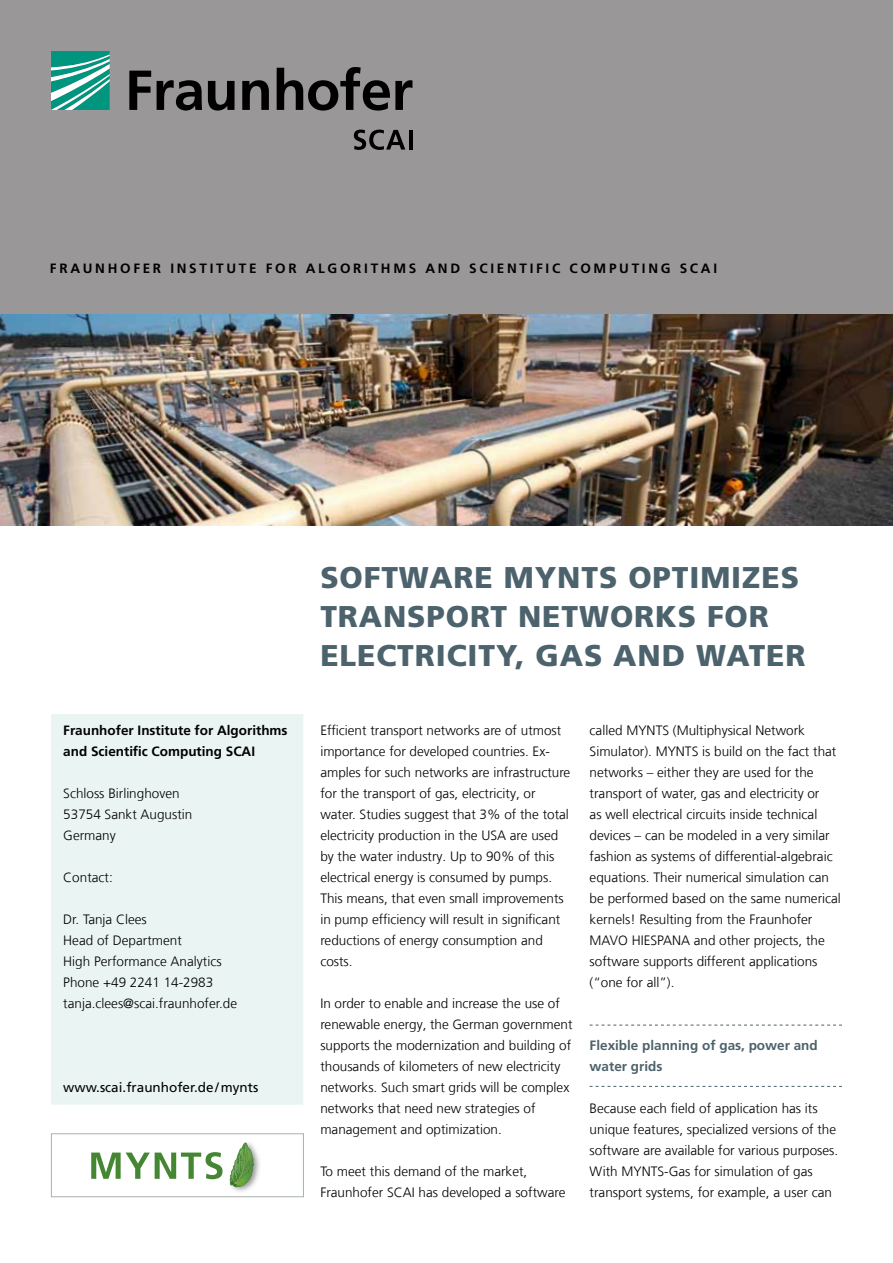
<style>
.page{position:relative;width:893px;height:1263px;background:#fff}
.page>*{position:absolute;margin:0;border:0;box-sizing:border-box;transform-origin:0 0}
.t1{font:900 30px/39px "Frutiger LT Com";letter-spacing:.03em;color:#4c626c}
.t2{font:300 13.5px/21px "Frutiger LT Com";color:#000}
.t3{font:700 13.5px "Frutiger LT Com";letter-spacing:.2em;color:#000}
.t4{font:700 13.5px/21px "Frutiger LT Com";color:#000}
.t5{font:700 13.5px/21px "Frutiger LT Com";color:#4c626c}
.t6{font:13.5px "Frutiger LT Com";color:#000}
</style>
<div class="page">
<div style="left:0;top:0;width:893px;height:315px;background:#999797"></div>
<svg style="left:51px;top:51px;width:59px;height:59px;background:#4ab1a1"></svg>
<svg style="left:129px;top:67px;width:283px;height:44px"></svg>
<svg style="left:354px;top:130px;width:51px;height:20px"></svg>
<hr style="left:409px;top:130px;width:3px;height:20px;background:#000">
<img style="left:0;top:315px;width:893px;height:210px">
<svg style="left:590px;top:1025px;width:252px;height:1px"></svg>
<svg style="left:590px;top:1086px;width:252px;height:1px"></svg>
<div style="left:51px;top:714px;width:252px;height:391px;background:#eaf5f3"></div>
<div style="left:51px;top:1133px;width:253px;height:64px;border:1px solid #a8afb3"></div>
<svg style="left:91px;top:1152px;width:132px;height:27px"></svg>
<img style="left:229px;top:1148px;width:31px;height:44px">
<svg style="left:230px;top:1142px;width:24px;height:45px"></svg>
<p class="t3" style="left:50px;top:260px;width:641px">Fraunhof er Insti tute f or Algori thms and Sci entifi c Computi ng SCA</p>
<p class="t3" style="left:713px;top:260px;width:5px">I</p>
<p class="t4" style="left:63px;top:720px;width:226px">Fraunhofer Institute for Algorithms and Scientific Computing SCAI</p>
<p class="t2" style="left:63px;top:783px;width:131px">Schloss Birlinghoven<br>53754 Sankt Augustin<br>Germany</p>
<p class="t2" style="left:63px;top:867px;width:51px">Contact:</p>
<p class="t2" style="left:63px;top:909px;width:175px">Dr. Tanja Clees<br>Head of Department<br>High Performance Analytics<br>Phone +49 2241 14-2983 tanja.clees@scai.fraunhofer.de</p>
<p class="t6" style="left:63px;top:1079px;width:196px">www.scai.fraunhofer.de/mynts</p>
<h1 class="t1" style="left:320px;top:558px;width:487px">SOFTWARE MYNTS OPTIMIZES<br>TRANSPORT NETWORKS FOR<br>ELECTRICITY, GAS AND WATER</h1>
<p class="t2" style="left:320px;top:720px;width:252px">Efficient transport networks are of utmost importance for developed countries. Ex&shy;amples for such networks are infrastructure for the transport of gas, electricity, or water. Studies suggest that 3% of the total electricity production in the USA are used by the water industry. Up to 90% of this electrical energy is consumed by pumps.<br>This means, that even small improvements in pump efficiency will result in significant reductions of energy consumption and costs.</p>
<p class="t2" style="left:320px;top:993px;width:254px">In order to enable and increase the use of renewable energy, the German government supports the modernization and building of thousands of kilometers of new electricity networks. Such smart grids will be complex networks that need new strategies of management and optimization.</p>
<p class="t2" style="left:320px;top:1161px;width:247px">To meet this demand of the market,<br>Fraunhofer SCAI has developed a software</p>
<p class="t2" style="left:590px;top:720px;width:253px">called MYNTS (Multiphysical Network Simulator). MYNTS is build on the fact that networks – either they are used for the transport of water, gas and electricity or<br>as well electrical circuits inside technical devices – can be modeled in a very similar fashion as systems of differential-algebraic equations. Their numerical simulation can be performed based on the same numerical kernels! Resulting from the Fraunhofer MAVO HIESPANA and other projects, the software supports different applications (“one for all”).</p>
<p class="t5" style="left:590px;top:1035px;width:230px">Flexible planning of gas, power and water grids</p>
<p class="t2" style="left:590px;top:1098px;width:250px">Because each field of application has its unique features, specialized versions of the software are available for various purposes.<br>With MYNTS-Gas for simulation of gas transport systems, for example, a user can</p>
</div>
